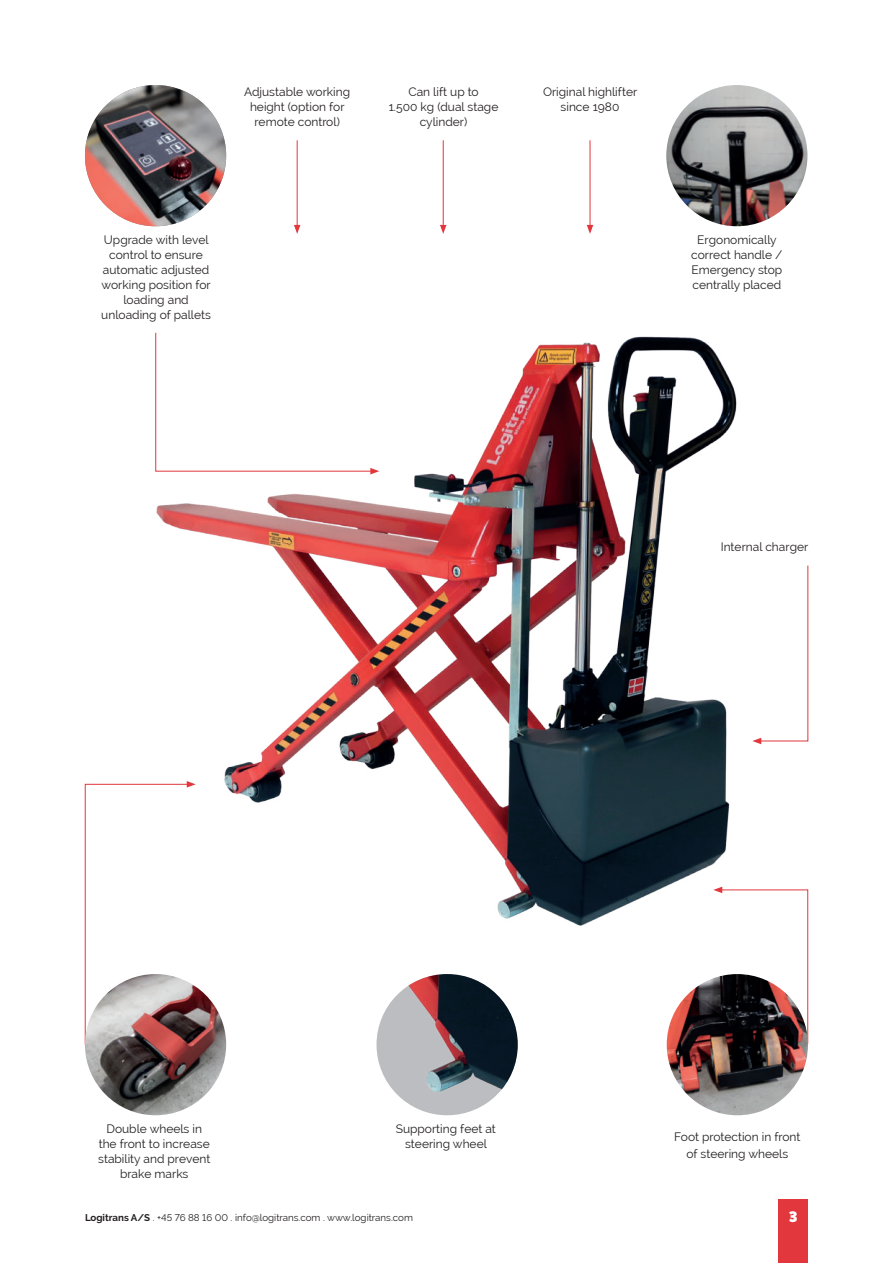
<style>
.page{position:relative;width:893px;height:1263px;background:#fff}
.page>*{position:absolute;margin:0;border:0;box-sizing:border-box;transform-origin:0 0}
.t1{font:900 15px "Raleway";color:#fff}
.t2{font:12px/15px "Raleway";color:#231f20;text-align:center}
.t3{font:9.75px "Raleway";color:#231f20}
.s1{font-weight:700}
</style>
<div class="page">
<div style="left:778px;top:1199px;width:30px;height:64px;background:#e1373d"></div>
<img style="left:156px;top:336px;width:581px;height:590px">
<hr style="left:297px;top:140px;width:1px;height:87px;background:#e1373d">
<svg style="left:294px;top:225px;width:6px;height:9px"></svg>
<hr style="left:443px;top:140px;width:1px;height:87px;background:#e1373d">
<svg style="left:440px;top:225px;width:6px;height:9px"></svg>
<svg style="left:713px;top:887px;width:95px;height:149px"></svg>
<svg style="left:85px;top:781px;width:111px;height:255px"></svg>
<hr style="left:590px;top:140px;width:1px;height:87px;background:#e1373d">
<svg style="left:587px;top:225px;width:6px;height:9px"></svg>
<img style="left:85px;top:974px;width:141px;height:141px;border-radius:71px">
<img style="left:85px;top:85px;width:141px;height:141px;border-radius:71px">
<img style="left:666px;top:85px;width:141px;height:141px;border-radius:71px">
<img style="left:667px;top:974px;width:141px;height:141px;border-radius:71px">
<img style="left:376px;top:974px;width:142px;height:141px;border-radius:71px">
<svg style="left:155px;top:332px;width:224px;height:142px"></svg>
<svg style="left:752px;top:565px;width:56px;height:179px"></svg>
<p class="t2" style="left:244px;top:85px;width:107px">Adjustable working height (option for remote control)</p>
<p class="t2" style="left:389px;top:85px;width:111px">Can lift up to<br>1.500 kg (dual stage cylinder)</p>
<p class="t2" style="left:101px;top:232px;width:111px">Upgrade with level control to ensure automatic adjusted working position for loading and unloading of pallets</p>
<p class="t2" style="left:543px;top:85px;width:96px">Original highlifter since 1980</p>
<p class="t2" style="left:691px;top:232px;width:93px">Ergonomically correct handle /<br>Emergency stop centrally placed</p>
<p class="t2" style="left:721px;top:540px;width:89px">Internal charger</p>
<p class="t2" style="left:98px;top:1121px;width:114px">Double wheels in the front to increase stability and prevent brake marks</p>
<p class="t2" style="left:396px;top:1121px;width:102px">Supporting feet at steering wheel</p>
<p class="t2" style="left:674px;top:1129px;width:128px;line-height:16.5px">Foot protection in front of steering wheels</p>
<p class="t3" style="left:85px;top:1212px;width:329px"><span class="s1">Logitrans A/S</span> . +45 76 88 16 00 . info@logitrans.com . www.logitrans.com</p>
<p class="t1" style="left:789px;top:1208px;width:10px">3</p>
</div>
